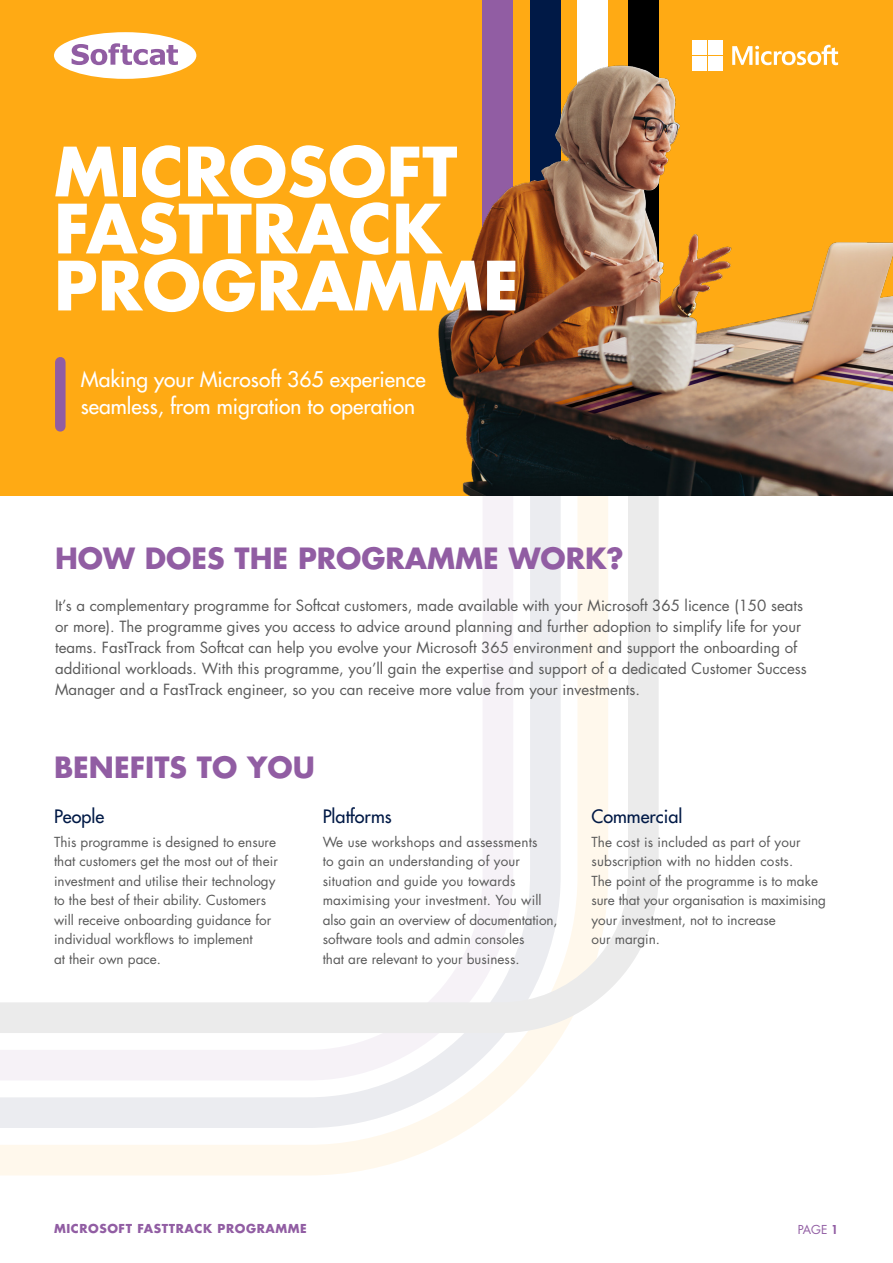
<style>
.page{position:relative;width:893px;height:1263px;background:#fff}
.page>*{position:absolute;margin:0;border:0;box-sizing:border-box;transform-origin:0 0}
.t1{font:700 66px/57px "Futura";color:#fff}
.t2{font:700 28.5px "Futura";color:#915da3}
.t3{font:21px/27px "Futura";color:#fff}
.t4{font:18px "Futura";color:#001946}
.t5{font:15px/21px "Futura";color:#595959}
.t6{font:13.5px/19.5px "Futura";color:#595959}
.t7{font:700 12px "Futura";letter-spacing:.05em;color:#915da3}
.t8{font:12px "Futura";color:#915da3}
.s1{font-weight:800}
</style>
<div class="page">
<div style="left:0;top:0;width:893px;height:495px;background:#ffaa14"></div>
<div style="left:482px;top:0;width:30px;height:487px;background:#915da3"></div>
<div style="left:530px;top:0;width:30px;height:487px;background:#001946"></div>
<div style="left:577px;top:0;width:30px;height:487px;background:#fff"></div>
<div style="left:629px;top:0;width:30px;height:487px;background:#000"></div>
<svg style="left:0;top:426px;width:659px;height:749px"></svg>
<div style="left:55px;top:362px;width:11px;height:64px;background:#915da3"></div>
<img style="left:356px;top:40px;width:537px;height:455px">
<div style="left:54px;top:32px;width:142px;height:47px;background:#fff;border-radius:50%"></div>
<svg style="left:72px;top:43px;width:106px;height:22px"></svg>
<svg style="left:732px;top:45px;width:106px;height:20px"></svg>
<div style="left:692px;top:40px;width:14px;height:15px;background:#fff"></div>
<div style="left:708px;top:40px;width:15px;height:15px;background:#fff"></div>
<div style="left:692px;top:56px;width:14px;height:15px;background:#fff"></div>
<div style="left:708px;top:56px;width:15px;height:15px;background:#fff"></div>
<h1 class="t1" style="left:54px;top:142px;width:467px">MICROSOFT<br>FASTTRACK<br>PROGRAMME</h1>
<h3 class="t3" style="left:81px;top:366px;width:346px">Making your Microsoft 365 experience seamless, from migration to operation</h3>
<h2 class="t2" style="left:55px;top:539px;width:570px">HOW DOES THE PROGRAMME WORK?</h2>
<p class="t5" style="left:55px;top:595px;width:753px">It’s a complementary programme for Softcat customers, made available with your Microsoft 365 licence (150 seats or more). The programme gives you access to advice around planning and further adoption to simplify life for your teams. FastTrack from Softcat can help you evolve your Microsoft 365 environment and support the onboarding of additional workloads. With this programme, you’ll gain the expertise and support of a dedicated Customer Success Manager and a FastTrack engineer, so you can receive more value from your investments.</p>
<h2 class="t2" style="left:54px;top:748px;width:263px">BENEFITS TO YOU</h2>
<h3 class="t4" style="left:54px;top:805px;width:52px">People</h3>
<p class="t6" style="left:54px;top:832px;width:225px">This programme is designed to ensure that customers get the most out of their investment and utilise their technology to the best of their ability. Customers will receive onboarding guidance for individual workflows to implement<br>at their own pace.</p>
<h3 class="t4" style="left:323px;top:805px;width:71px">Platforms</h3>
<p class="t6" style="left:323px;top:832px;width:236px">We use workshops and assessments<br>to gain an understanding of your situation and guide you towards maximising your investment. You will also gain an overview of documentation, software tools and admin consoles<br>that are relevant to your business.</p>
<h3 class="t4" style="left:591px;top:805px;width:92px">Commercial</h3>
<p class="t6" style="left:591px;top:832px;width:236px">The cost is included as part of your subscription with no hidden costs.<br>The point of the programme is to make sure that your organisation is maximising your investment, not to increase<br>our margin.</p>
<p class="t7" style="left:54px;top:1220px;width:254px">MICROSOFT FASTTRACK PROGRAMME</p>
<p class="t8" style="left:798px;top:1222px;width:42px">PAGE <span class="s1">1</span></p>
</div>
